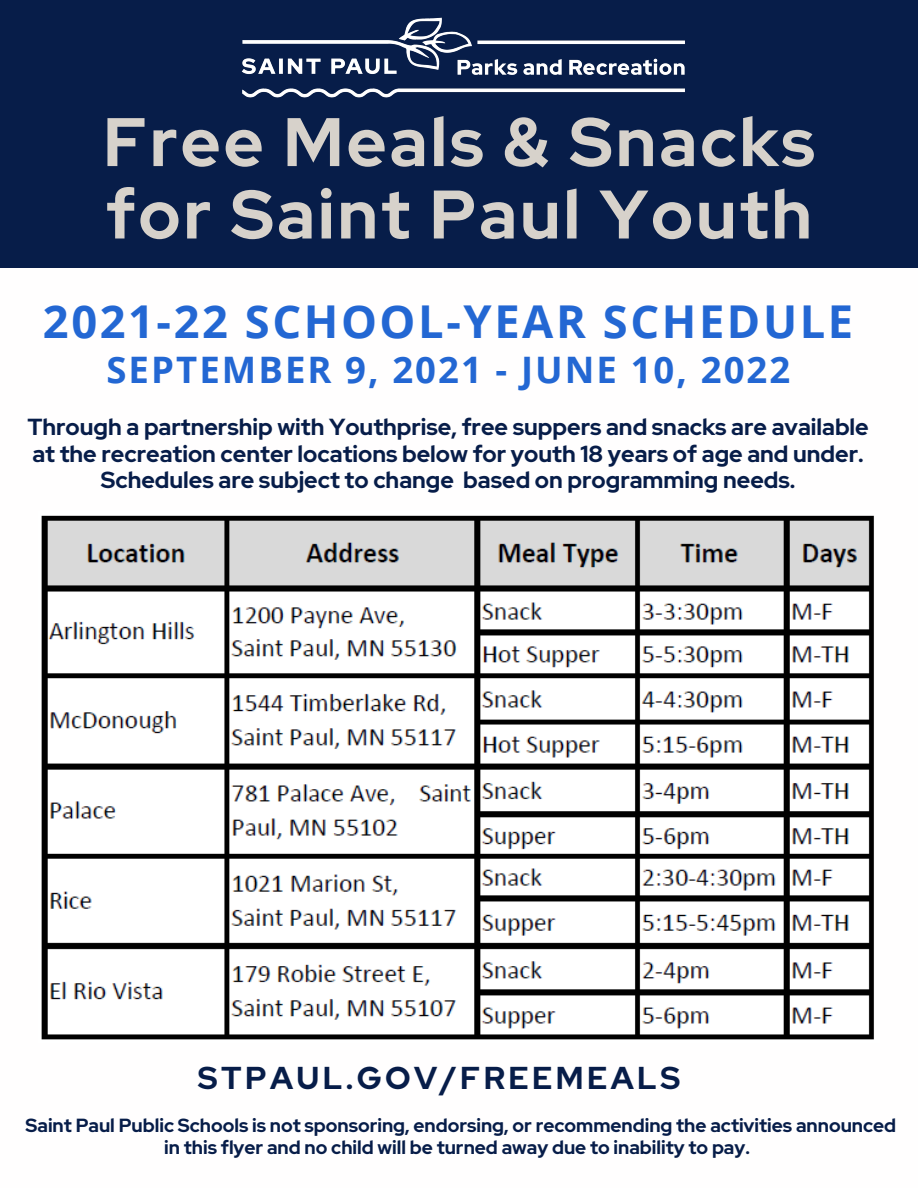
<style>
.page{position:relative;width:918px;height:1188px;background:#fff}
.page>*{position:absolute;margin:0;border:0;box-sizing:border-box;transform-origin:0 0}
.t1{font:700 68.55px/72.4px "Red Hat Display";letter-spacing:.04em;color:#d7d2cb}
.t2{font:700 45.3px "Open Sans";letter-spacing:.06em;color:#2367d3}
.t3{font:700 36.45px "Open Sans";letter-spacing:.06em;color:#2367d3}
.t4{font:700 31.5px "Red Hat Display";letter-spacing:.11em;color:#071d49}
.t5{font:700 23.1px/26.4px "Red Hat Display";color:#071d49;text-align:center}
.t6{font:700 18.9px/21.6px "Red Hat Display";color:#071d49;text-align:center}
</style>
<div class="page">
<div style="left:0;top:0;width:918px;height:268px;background:#071d49"></div>
<img style="left:241px;top:17px;width:444px;height:81px">
<img style="left:41px;top:515px;width:833px;height:525px">
<p class="t1" style="left:103px;top:105px;width:713px">Free Meals &amp; Snacks for Saint Paul Youth</p>
<p class="t2" style="left:43px;top:289px;width:812px">2021-22 SCHOOL-YEAR SCHEDULE</p>
<p class="t3" style="left:106px;top:344px;width:685px">SEPTEMBER 9, 2021 - JUNE 10, 2022</p>
<p class="t5" style="left:27px;top:414px;width:843px">Through a partnership with Youthprise, free suppers and snacks are available at the recreation center locations below for youth 18 years of age and under.<br>Schedules are subject to change based on programming needs.</p>
<p class="t4" style="left:198px;top:1057px;width:484px">STPAUL.GOV/FREEMEALS</p>
<p class="t6" style="left:26px;top:1114px;width:872px">Saint Paul Public Schools is not sponsoring, endorsing, or recommending the activities announced in this flyer and no child will be turned away due to inability to pay.</p>
</div>
